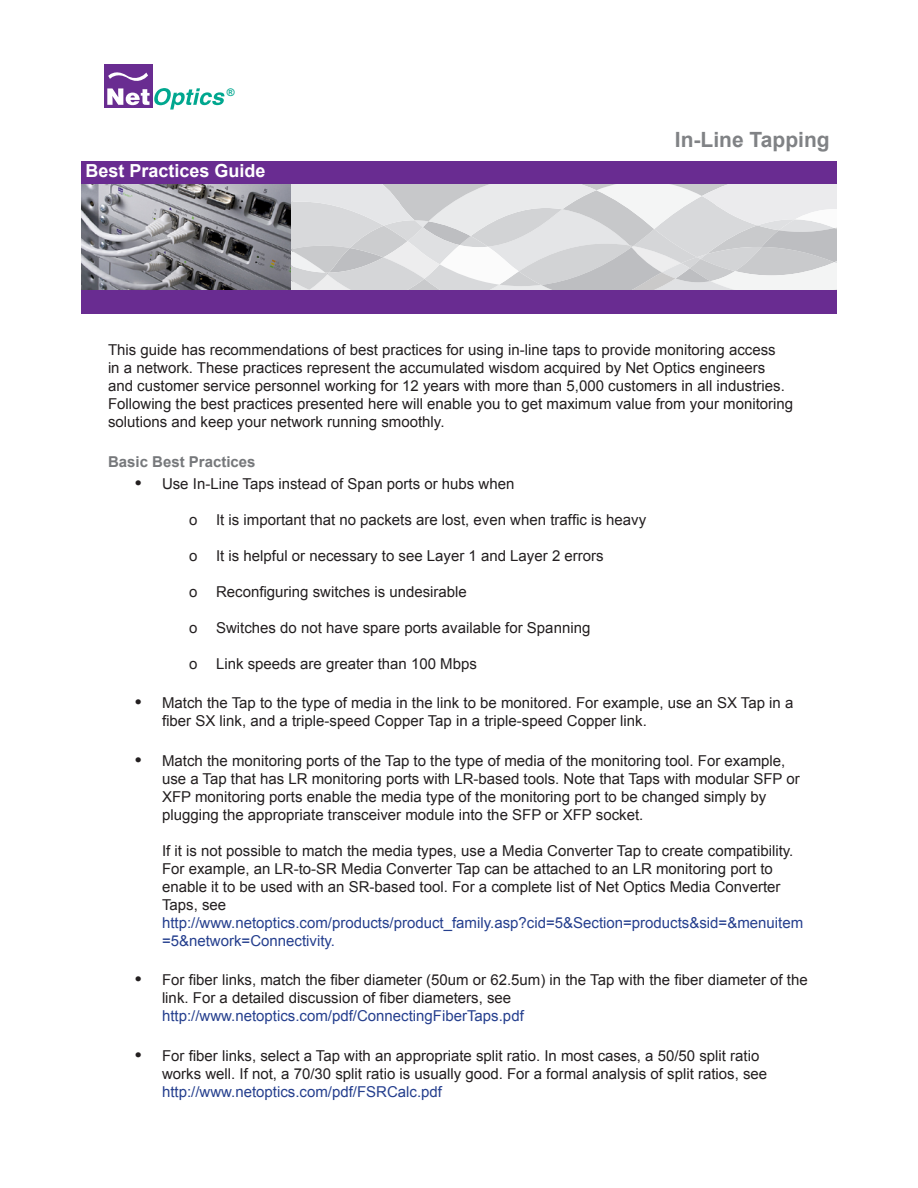
<style>
.page{position:relative;width:918px;height:1188px;background:#fff}
.page>*{position:absolute;margin:0;border:0;box-sizing:border-box;transform-origin:0 0}
.t1{font:700 21px "Arial";color:#808285}
.t2{font:700 18px "Arial";color:#fff}
.t3{font:15px/18px "Arial";color:#231f20}
.t4{font:15px/18px "Arial";color:#253f8e}
.t5{font:700 15px "Arial";color:#76787b}
.t6{font:700 10.5px "Arial";color:#00a78f}
.s1{font-weight:700;font-size:18px}
</style>
<div class="page">
<img style="left:82px;top:184px;width:209px;height:106px">
<svg style="left:291px;top:184px;width:546px;height:106px;background:#dadbdd"></svg>
<div style="left:104px;top:64px;width:48px;height:43px;background:#692c91"></div>
<svg style="left:107px;top:68px;width:118px;height:42px"></svg>
<div style="left:81px;top:161px;width:756px;height:23px;background:#692c91"></div>
<div style="left:81px;top:290px;width:756px;height:23px;background:#692c91"></div>
<p class="t6" style="left:227px;top:87px;width:9px">®</p>
<p class="t2" style="left:85px;top:161px;width:182px">Best Practices Guide</p>
<h1 class="t1" style="left:675px;top:128px;width:156px">In-Line Tapping</h1>
<p class="t3" style="left:108px;top:341px;width:687px">This guide has recommendations of best practices for using in-line taps to provide monitoring access<br>in a network. These practices represent the accumulated wisdom acquired by Net Optics engineers and customer service personnel working for 12 years with more than 5,000 customers in all industries.<br>Following the best practices presented here will enable you to get maximum value from your monitoring solutions and keep your network running smoothly.</p>
<p class="t5" style="left:108px;top:453px;width:149px">Basic Best Practices</p>
<p class="t3" style="left:135px;top:474px;width:381px"><span class="s1">•</span> Use In-Line Taps instead of Span ports or hubs when</p>
<p class="t3" style="left:189px;top:510px;width:459px">o It is important that no packets are lost, even when traffic is heavy</p>
<p class="t3" style="left:189px;top:546px;width:416px">o It is helpful or necessary to see Layer 1 and Layer 2 errors</p>
<p class="t3" style="left:189px;top:582px;width:279px">o Reconfiguring switches is undesirable</p>
<p class="t3" style="left:189px;top:618px;width:403px">o Switches do not have spare ports available for Spanning</p>
<p class="t3" style="left:189px;top:654px;width:289px">o Link speeds are greater than 100 Mbps</p>
<p class="t3" style="left:162px;top:694px;width:633px;text-indent:-27px"><span class="s1">•</span> Match the Tap to the type of media in the link to be monitored. For example, use an SX Tap in a fiber SX link, and a triple-speed Copper Tap in a triple-speed Copper link.</p>
<p class="t3" style="left:162px;top:751px;width:639px;text-indent:-27px"><span class="s1">•</span> Match the monitoring ports of the Tap to the type of media of the monitoring tool. For example, use a Tap that has LR monitoring ports with LR-based tools. Note that Taps with modular SFP or XFP monitoring ports enable the media type of the monitoring port to be changed simply by plugging the appropriate transceiver module into the SFP or XFP socket.</p>
<p class="t3" style="left:162px;top:841px;width:633px">If it is not possible to match the media types, use a Media Converter Tap to create compatibility.<br>For example, an LR-to-SR Media Converter Tap can be attached to an LR monitoring port to enable it to be used with an SR-based tool. For a complete list of Net Optics Media Converter Taps, see</p>
<p class="t4" style="left:162px;top:913px;width:643px">http://www.netoptics.com/products/product_family.asp?cid=5&amp;Section=products&amp;sid=&amp;menuitem =5&amp;network=Connectivity.</p>
<p class="t3" style="left:162px;top:971px;width:647px;text-indent:-27px"><span class="s1">•</span> For fiber links, match the fiber diameter (50um or 62.5um) in the Tap with the fiber diameter of the link. For a detailed discussion of fiber diameters, see</p>
<p class="t4" style="left:162px;top:1007px;width:363px">http://www.netoptics.com/pdf/ConnectingFiberTaps.pdf</p>
<p class="t3" style="left:162px;top:1047px;width:607px;text-indent:-27px"><span class="s1">•</span> For fiber links, select a Tap with an appropriate split ratio. In most cases, a 50/50 split ratio works well. If not, a 70/30 split ratio is usually good. For a formal analysis of split ratios, see</p>
<p class="t4" style="left:162px;top:1083px;width:282px">http://www.netoptics.com/pdf/FSRCalc.pdf</p>
</div>
